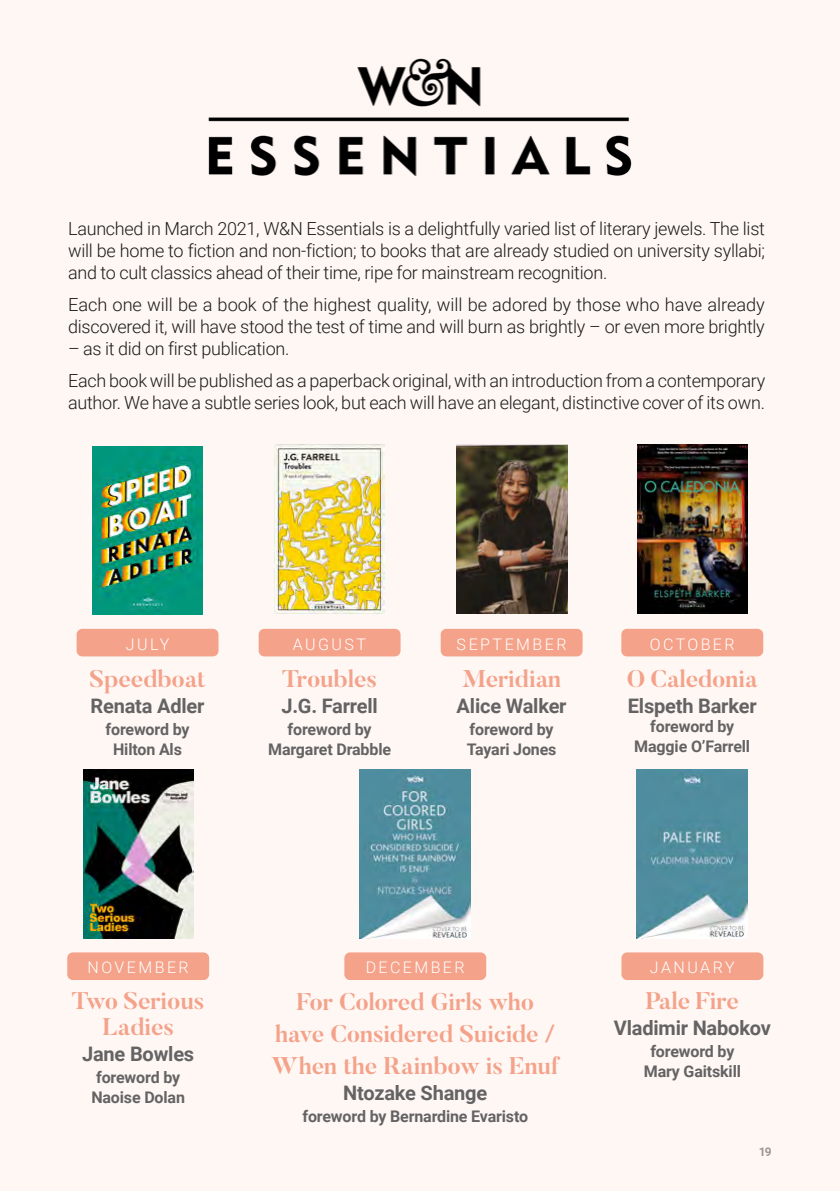
<style>
.page{position:relative;width:840px;height:1191px;background:#fff}
.page>*{position:absolute;margin:0;border:0;box-sizing:border-box;transform-origin:0 0}
.t1{font:700 24px/32px "Butler";letter-spacing:-.005em;color:#f4a28a;text-align:center}
.t2{font:700 20px "Roboto";letter-spacing:-.01em;color:#646363}
.t3{font:300 18px/22px "Roboto";letter-spacing:-.015em;color:#1b1b1a}
.t4{font:700 16px/19.2px "Roboto";letter-spacing:-.01em;color:#646363;text-align:center}
.t5{font:300 16px "Roboto";letter-spacing:.155em;color:#fff}
.t6{font:700 12px "Roboto";color:#9d9d9c}
</style>
<div class="page">
<div style="left:0;top:0;width:839px;height:1191px;background:#fef7f4"></div>
<div style="left:258px;top:629px;width:142px;height:27px;background:#f4a28a;border-radius:6px"></div>
<div style="left:621px;top:629px;width:141px;height:27px;background:#f4a28a;border-radius:6px"></div>
<div style="left:77px;top:629px;width:141px;height:27px;background:#f4a28a;border-radius:6px"></div>
<div style="left:344px;top:952px;width:142px;height:28px;background:#f4a28a;border-radius:6px"></div>
<div style="left:440px;top:629px;width:142px;height:27px;background:#f4a28a;border-radius:6px"></div>
<div style="left:67px;top:952px;width:142px;height:28px;background:#f4a28a;border-radius:6px"></div>
<div style="left:621px;top:952px;width:142px;height:28px;background:#f4a28a;border-radius:6px"></div>
<img style="left:208px;top:58px;width:424px;height:118px">
<img style="left:93px;top:446px;width:109px;height:168px">
<img style="left:274px;top:444px;width:110px;height:169px">
<img style="left:456px;top:444px;width:110px;height:169px">
<img style="left:637px;top:444px;width:109px;height:169px">
<img style="left:83px;top:770px;width:110px;height:168px">
<img style="left:636px;top:770px;width:111px;height:168px">
<img style="left:359px;top:770px;width:111px;height:168px">
<p class="t3" style="left:68px;top:217px;width:698px;text-align:justify">Launched in March 2021, W&amp;N Essentials is a delightfully varied list of literary jewels. The list will be home to fiction and non-fiction; to books that are already studied on university syllabi; and to cult classics ahead of their time, ripe for mainstream recognition.</p>
<p class="t3" style="left:68px;top:293px;width:697px">Each one will be a book of the highest quality, will be adored by those who have already discovered it, will have stood the test of time and will burn as brightly – or even more brightly</p>
<p class="t3" style="left:68px;top:332px;width:698px;line-height:32px">– as it did on first publication.<br>Each book will be published as a paperback original, with an introduction from a contemporary</p>
<p class="t3" style="left:68px;top:391px;width:698px">author. We have a subtle series look, but each will have an elegant, distinctive cover of its own.</p>
<p class="t5" style="left:126px;top:633px;width:45px">JULY</p>
<h1 class="t1" style="left:89px;top:663px;width:118px">Speedboat</h1>
<p class="t2" style="left:90px;top:692px;width:115px">Renata Adler</p>
<p class="t4" style="left:105px;top:719px;width:85px">foreword by<br>Hilton Als</p>
<p class="t5" style="left:293px;top:633px;width:75px">AUGUST</p>
<p class="t5" style="left:649px;top:633px;width:86px">OCTOBER</p>
<p class="t5" style="left:456px;top:633px;width:111px">SEPTEMBER</p>
<h1 class="t1" style="left:282px;top:663px;width:96px">Troubles</h1>
<p class="t2" style="left:281px;top:692px;width:98px">J.G. Farrell</p>
<p class="t4" style="left:268px;top:719px;width:124px">foreword by<br>Margaret Drabble</p>
<h1 class="t1" style="left:462px;top:663px;width:100px">Meridian</h1>
<p class="t2" style="left:456px;top:692px;width:111px">Alice Walker</p>
<p class="t4" style="left:466px;top:719px;width:91px;text-align:left">foreword by<br>Tayari Jones</p>
<h1 class="t1" style="left:626px;top:663px;width:132px">O Caledonia</h1>
<p class="t2" style="left:627px;top:692px;width:130px">Elspeth Barker</p>
<p class="t4" style="left:634px;top:716px;width:117px">foreword by<br>Maggie O’Farrell</p>
<p class="t5" style="left:87px;top:956px;width:103px">NOVEMBER</p>
<p class="t5" style="left:649px;top:956px;width:86px">JANUARY</p>
<h1 class="t1" style="left:271px;top:985px;width:289px">For Colored Girls who have Considered Suicide /<br>When the Rainbow is Enuf</h1>
<p class="t2" style="left:343px;top:1078px;width:145px">Ntozake Shange</p>
<p class="t4" style="left:302px;top:1106px;width:227px">foreword by Bernardine Evaristo</p>
<p class="t5" style="left:365px;top:956px;width:100px">DECEMBER</p>
<h1 class="t1" style="left:645px;top:985px;width:95px">Pale Fire</h1>
<p class="t2" style="left:613px;top:1014px;width:158px">Vladimir Nabokov</p>
<p class="t4" style="left:643px;top:1041px;width:99px">foreword by<br>Mary Gaitskill</p>
<h1 class="t1" style="left:72px;top:988px;width:134px;line-height:26px">Two Serious<br>Ladies</h1>
<p class="t2" style="left:82px;top:1040px;width:114px">Jane Bowles</p>
<p class="t4" style="left:91px;top:1067px;width:95px;text-align:left">foreword by<br>Naoise Dolan</p>
<p class="t6" style="left:758px;top:1143px;width:15px">19</p>
</div>
